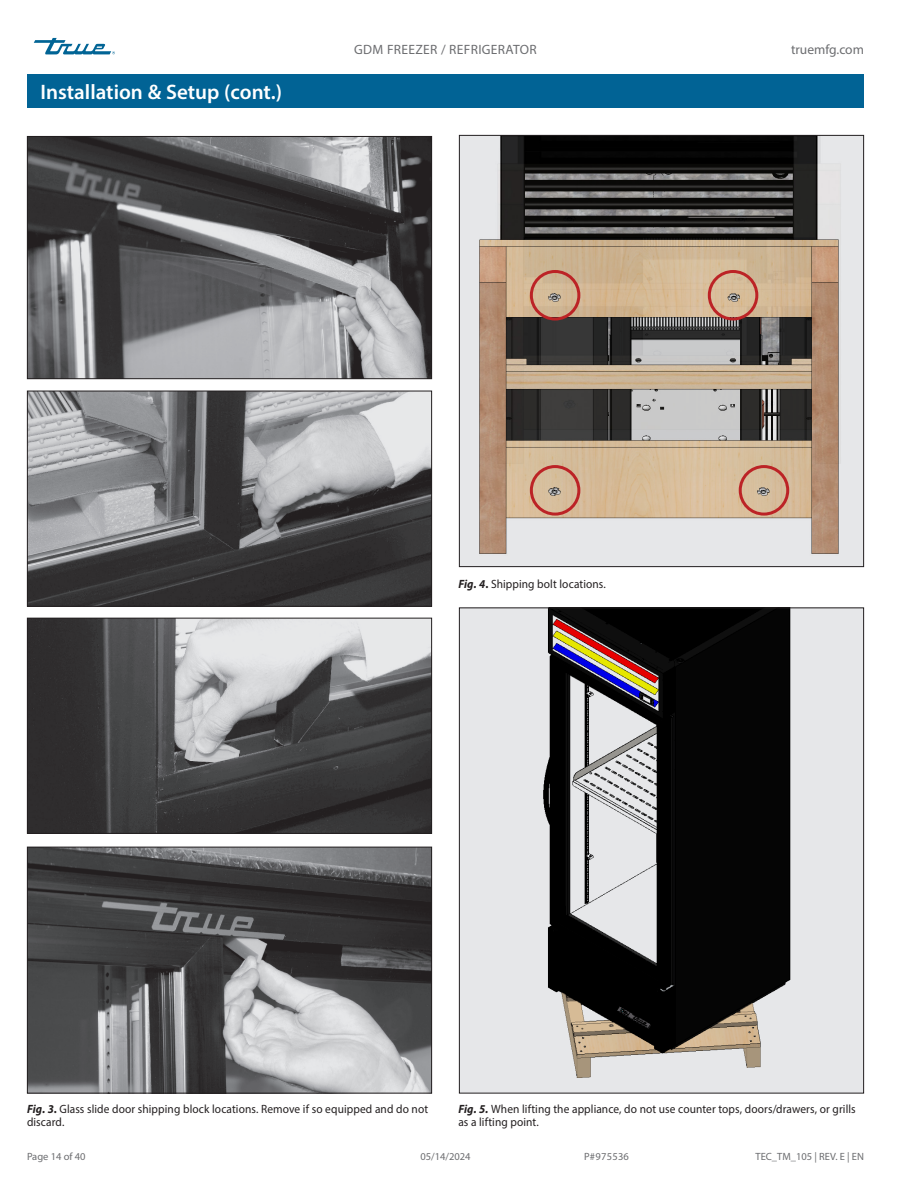
<style>
.page{position:relative;width:918px;height:1188px;background:#fff}
.page>*{position:absolute;margin:0;border:0;box-sizing:border-box;transform-origin:0 0}
.Title_bar_Page_header{font:600 21px "Myriad Pro";color:#fff}
.t1{font:13.5px "Myriad Pro";letter-spacing:.025em;color:#6c6d70}
.t2{font:13.5px "Myriad Pro";color:#6c6d70}
.Caption_FIG_Regular{font:12px/13.5px "Myriad Pro";letter-spacing:.01em;color:#231f20;scale:.95 1}
.t3{font:10.5px "Myriad Pro";color:#6c6d70}
.s1{font-weight:700;font-style:italic}
.s2{font-weight:700}
</style>
<div class="page">
<svg style="left:34px;top:38px;width:81px;height:16px"></svg>
<div style="left:27px;top:74px;width:837px;height:34px;background:#016395"></div>
<img style="left:461px;top:137px;width:401px;height:428px">
<div style="left:459px;top:608px;width:405px;height:485px;background:#e6e7e9"></div>
<img style="left:543px;top:610px;width:248px;height:468px">
<div style="left:530px;top:465px;width:50px;height:51px;border:3px solid #bc2326;border-radius:50%"></div>
<div style="left:530px;top:270px;width:50px;height:51px;border:3px solid #bc2326;border-radius:50%"></div>
<div style="left:739px;top:465px;width:50px;height:51px;border:3px solid #bc2326;border-radius:50%"></div>
<div style="left:708px;top:270px;width:50px;height:51px;border:3px solid #bc2326;border-radius:50%"></div>
<img style="left:29px;top:138px;width:401px;height:239px">
<div style="left:27px;top:136px;width:405px;height:243px;border:1px solid #231f20"></div>
<img style="left:29px;top:620px;width:401px;height:212px">
<div style="left:27px;top:618px;width:405px;height:216px;border:1px solid #231f20"></div>
<img style="left:29px;top:393px;width:401px;height:212px">
<div style="left:27px;top:391px;width:405px;height:216px;border:1px solid #231f20"></div>
<img style="left:29px;top:849px;width:401px;height:243px">
<div style="left:27px;top:847px;width:405px;height:247px;border:1px solid #231f20"></div>
<p class="Title_bar_Page_header" style="left:40px;top:79px;width:243px">Installation &amp; Setup (cont.)</p>
<p class="t1" style="left:354px;top:42px;width:184px">GDM FREEZER / REFRIGERATOR</p>
<p class="t2" style="left:791px;top:42px;width:74px">truemfg.com</p>
<p class="Caption_FIG_Regular" style="left:458px;top:577px;width:157px"><span class="s1">Fig. 4</span><span class="s2">.</span> Shipping bolt locations.</p>
<p class="Caption_FIG_Regular" style="left:27px;top:1102px;width:424px"><span class="s1">Fig. 3</span><span class="s2">.</span> Glass slide door shipping block locations. Remove if so equipped and do not discard.</p>
<p class="Caption_FIG_Regular" style="left:458px;top:1102px;width:420px"><span class="s1">Fig. 5.</span> When lifting the appliance, do not use counter tops, doors/drawers, or grills as a lifting point.</p>
<p class="t3" style="left:27px;top:1150px;width:60px">Page 14 of 40</p>
<p class="t3" style="left:420px;top:1150px;width:52px">05/14/2024</p>
<p class="t3" style="left:584px;top:1150px;width:46px">P#975536</p>
<p class="t3" style="left:755px;top:1150px;width:110px">TEC_TM_105 | REV. E | EN</p>
</div>
